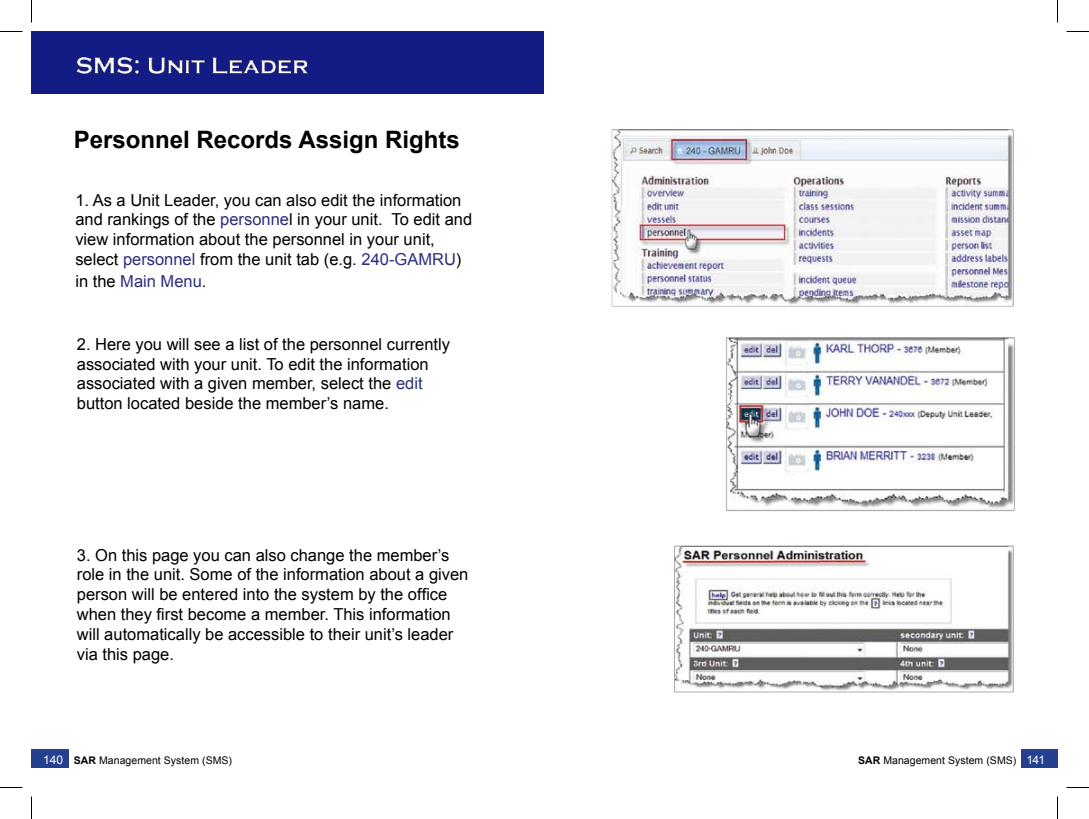
<style>
.page{position:relative;width:1089px;height:819px;background:#fff}
.page>*{position:absolute;margin:0;border:0;box-sizing:border-box;transform-origin:0 0}
.t1{font:700 24px "Arial";color:#000}
.t2{font:16.5px/19.8px "Arial";color:#000}
.t3{font:16.5px "Arial";color:#2c2f7c}
.t4{font:10.5px "Arial";letter-spacing:.005em;color:#000}
.s1{color:#2c2f7c}
.s2{color:#000}
.s3{font-size:12px;color:#fff}
.s4{font-weight:700}
</style>
<div class="page">
<div style="left:32px;top:749px;width:37px;height:19px;background:#25408f"></div>
<div style="left:1021px;top:749px;width:37px;height:19px;background:#25408f"></div>
<img style="left:32px;top:32px;width:983px;height:661px">
<div style="left:62px;top:115px;width:468px;height:588px;background:#fff"></div>
<svg style="left:0;top:31px;width:22px;height:1px"></svg>
<svg style="left:1066px;top:31px;width:23px;height:1px"></svg>
<svg style="left:0;top:787px;width:22px;height:1px"></svg>
<svg style="left:1066px;top:787px;width:23px;height:1px"></svg>
<svg style="left:31px;top:0;width:1px;height:22px"></svg>
<svg style="left:31px;top:796px;width:1px;height:23px"></svg>
<svg style="left:1057px;top:0;width:1px;height:22px"></svg>
<svg style="left:1057px;top:796px;width:1px;height:23px"></svg>
<h1 class="t1" style="left:74px;top:126px;width:387px">Personnel Records Assign Rights</h1>
<p class="t2" style="left:75px;top:190px;width:398px">1. As a Unit Leader, you can also edit the information and rankings of the <span class="s1">personne</span>l in your unit. To edit and view information about the personnel in your unit, select <span class="s1">personnel</span> from the unit tab (e.g. <span class="s1">240-GAMRU</span>)</p>
<p class="t3" style="left:75px;top:271px;width:133px"><span class="s2">in the</span> Main Menu<span class="s2">.</span></p>
<p class="t2" style="left:77px;top:334px;width:375px">2. Here you will see a list of the personnel currently associated with your unit. To edit the information associated with a given member, select the <span class="s1">edit </span>button located beside the member’s name.</p>
<p class="t2" style="left:77px;top:545px;width:393px">3. On this page you can also change the member’s role in the unit. Some of the information about a given person will be entered into the system by the office when they first become a member. This information will automatically be accessible to their unit’s leader via this page.</p>
<p class="t4" style="left:43px;top:754px;width:190px"><span class="s3">140</span> <span class="s4">SAR</span> Management System (SMS)</p>
<p class="t4" style="left:858px;top:754px;width:189px"><span class="s4">SAR</span> Management System (SMS) <span class="s3">141</span></p>
</div>
